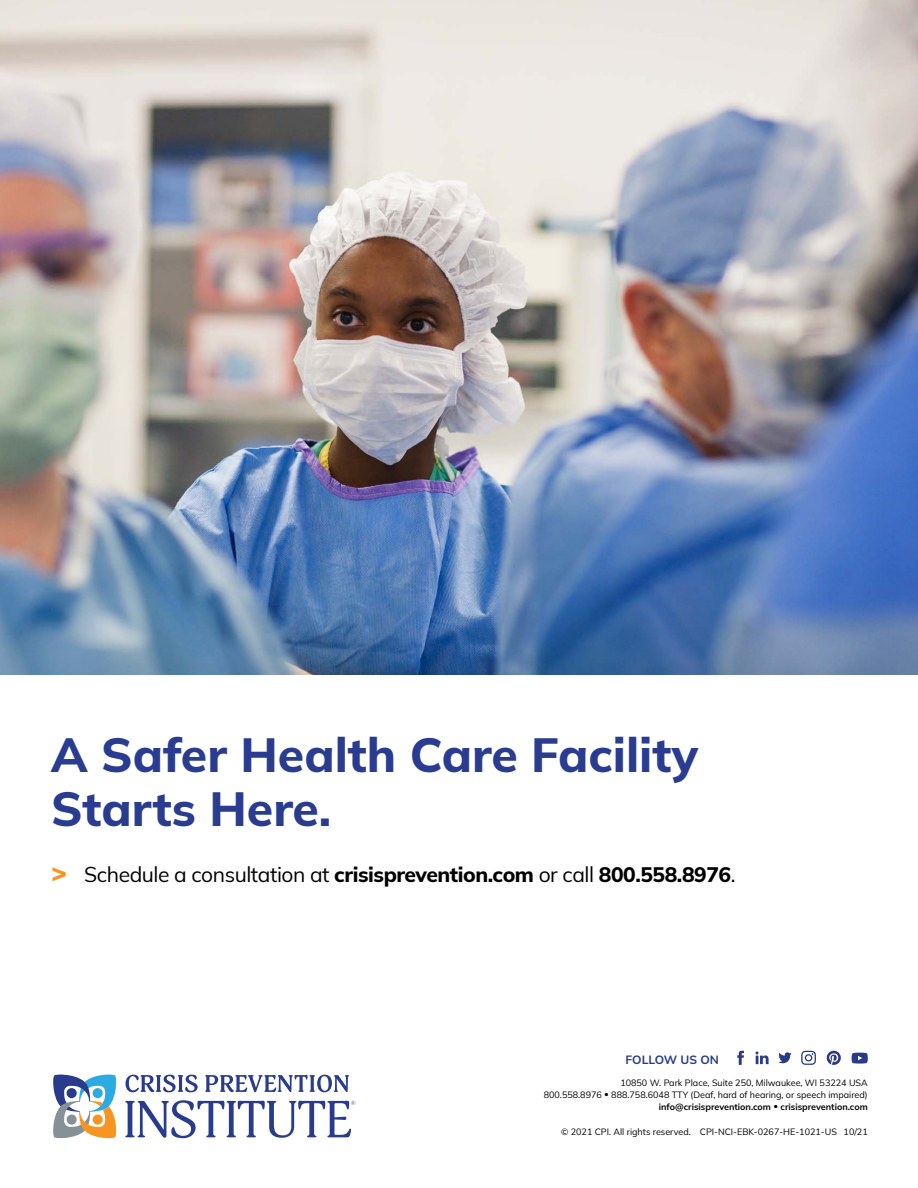
<style>
.page{position:relative;width:918px;height:1188px;background:#fff}
.page>*{position:absolute;margin:0;border:0;box-sizing:border-box;transform-origin:0 0}
.t1{font:800 48px/54px "Mulish";color:#293c8f}
.t2{font:800 21px "Mulish";letter-spacing:-.02em;color:#000}
.t3{font:700 12px "Mulish";color:#283b87}
.t4{font:9px/12px "Mulish";color:#000;text-align:right}
.s1{font-weight:900;font-size:27px;color:#f89521}
.s2{font-weight:400}
.s3{font-weight:700}
</style>
<div class="page">
<img style="left:0;top:0;width:918px;height:675px">
<svg style="left:126px;top:1075px;width:72px;height:17px"></svg>
<svg style="left:205px;top:1075px;width:144px;height:17px"></svg>
<svg style="left:53px;top:1074px;width:64px;height:65px"></svg>
<svg style="left:125px;top:1100px;width:230px;height:38px"></svg>
<svg style="left:755px;top:1051px;width:14px;height:13px"></svg>
<svg style="left:778px;top:1052px;width:13px;height:12px"></svg>
<svg style="left:737px;top:1051px;width:7px;height:14px"></svg>
<svg style="left:801px;top:1051px;width:15px;height:14px"></svg>
<svg style="left:827px;top:1051px;width:14px;height:14px"></svg>
<svg style="left:852px;top:1053px;width:16px;height:11px"></svg>
<h1 class="t1" style="left:51px;top:726px;width:648px">A Safer Health Care Facility<br>Starts Here.</h1>
<h2 class="t2" style="left:51px;top:860px;width:686px"><span class="s1">&gt;</span> <span class="s2">Schedule a consultation at</span> crisisprevention.com <span class="s2">or call</span> 800.558.8976<span class="s2">.</span></h2>
<h3 class="t3" style="left:626px;top:1051px;width:95px">FOLLOW US ON</h3>
<p class="t4" style="left:544px;top:1077px;width:326px">10850 W. Park Place, Suite 250, Milwaukee, WI 53224 USA<br>800.558.8976 • 888.758.6048 TTY (Deaf, hard of hearing, or speech impaired) <span class="s3">info@crisisprevention.com</span> • <span class="s3">crisisprevention.com</span></p>
<p class="t4" style="left:561px;top:1125px;width:308px">© 2021 CPI. All rights reserved. CPI-NCI-EBK-0267-HE-1021-US 10/21</p>
</div>
